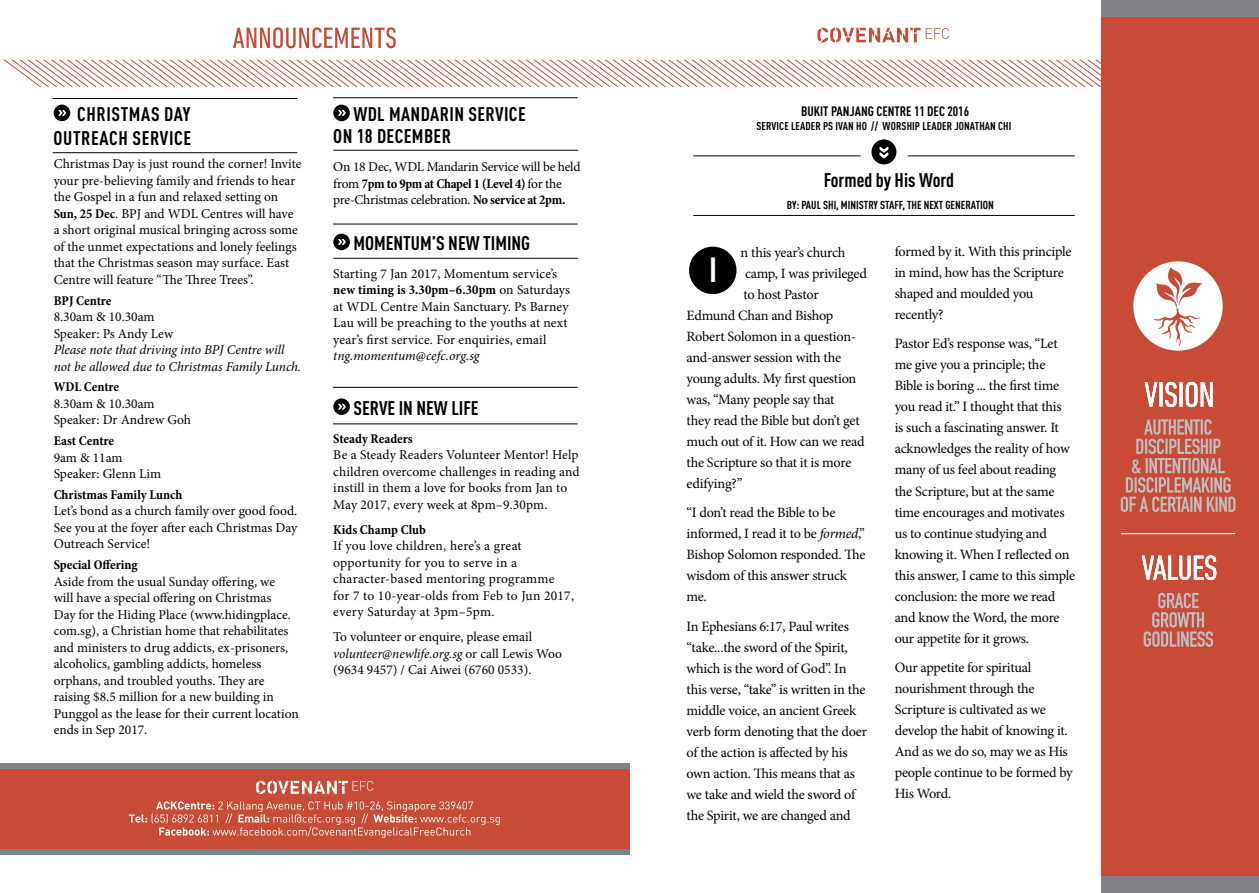
<style>
.page{position:relative;width:1259px;height:893px;background:#fff}
.page>*{position:absolute;margin:0;border:0;box-sizing:border-box;transform-origin:0 0}
.t1{font:700 34.5px "DIN Cond";color:#fff}
.t2{font:700 19.5px/22.2px "DIN Cond";letter-spacing:.02em;color:#000}
.t3{font:700 19.5px "DIN Cond";color:#000}
.t4{font:14.25px/21px "Minion Pro";letter-spacing:-.02em;color:#000}
.t5{font:13.5px/16.5px "Minion Pro";color:#000}
.t6{font:13.5px/16.5px "Minion Pro";letter-spacing:-.02em;color:#000}
.t7{font:italic 13.5px/16.5px "Minion Pro";letter-spacing:-.005em;color:#000}
.t8{font:700 condensed 13.5px "Minion Pro";color:#000}
.t9{font:700 13.5px "DIN Cond";color:#000}
.t10{font:700 11.4px "DIN Cond";color:#000}
.t11{font:700 11.25px "DIN Cond";letter-spacing:.01em;color:#000}
.s1{font-weight:700;font-stretch:condensed}
.s2{font-style:italic}
</style>
<div class="page">
<div style="left:333px;top:105px;width:17px;height:16px;background:#000;border-radius:50%"></div>
<svg style="left:338px;top:110px;width:8px;height:6px"></svg>
<div style="left:333px;top:234px;width:17px;height:16px;background:#000;border-radius:50%"></div>
<svg style="left:338px;top:239px;width:8px;height:6px"></svg>
<svg style="left:333px;top:398px;width:17px;height:17px"></svg>
<svg style="left:338px;top:404px;width:8px;height:6px"></svg>
<div style="left:1101px;top:0;width:158px;height:893px;background:#c74b37"></div>
<div style="left:871px;top:139px;width:25px;height:25px;background:#000;border-radius:50%"></div>
<svg style="left:879px;top:146px;width:9px;height:12px"></svg>
<hr style="left:693px;top:156px;width:167px;height:1px;background:#000">
<hr style="left:908px;top:156px;width:166px;height:1px;background:#000">
<hr style="left:693px;top:215px;width:381px;height:1px;background:#000">
<hr style="left:333px;top:97px;width:244px;height:1px;background:#000">
<hr style="left:53px;top:98px;width:244px;height:1px;background:#000">
<hr style="left:53px;top:152px;width:244px;height:1px;background:#000">
<hr style="left:334px;top:150px;width:244px;height:1px;background:#000">
<hr style="left:1121px;top:533px;width:113px;height:1px;background:#fff">
<div style="left:689px;top:247px;width:47px;height:47px;background:#000;border-radius:50%"></div>
<hr style="left:333px;top:224px;width:244px;height:1px;background:#000">
<hr style="left:334px;top:258px;width:244px;height:1px;background:#000">
<svg style="left:4px;top:59px;width:1097px;height:29px"></svg>
<svg style="left:817px;top:28px;width:132px;height:14px"></svg>
<div style="left:0;top:767px;width:629px;height:86px;background:#c74b37"></div>
<svg style="left:129px;top:801px;width:371px;height:37px"></svg>
<svg style="left:256px;top:781px;width:117px;height:13px"></svg>
<div style="left:0;top:763px;width:629px;height:5px;background:#808285"></div>
<div style="left:0;top:850px;width:629px;height:5px;background:#808285"></div>
<div style="left:1101px;top:0;width:158px;height:16px;background:#808285"></div>
<div style="left:1101px;top:877px;width:158px;height:16px;background:#808285"></div>
<svg style="left:233px;top:27px;width:163px;height:21px"></svg>
<svg style="left:1120px;top:419px;width:115px;height:93px"></svg>
<svg style="left:1143px;top:593px;width:70px;height:54px"></svg>
<svg style="left:1144px;top:382px;width:68px;height:25px"></svg>
<svg style="left:1142px;top:555px;width:74px;height:25px"></svg>
<div style="left:1133px;top:261px;width:89px;height:90px;background:#fff;border-radius:50%"></div>
<svg style="left:1151px;top:267px;width:51px;height:80px"></svg>
<hr style="left:333px;top:423px;width:244px;height:1px;background:#000">
<hr style="left:333px;top:387px;width:244px;height:1px;background:#000">
<div style="left:54px;top:105px;width:16px;height:16px;background:#000;border-radius:50%"></div>
<svg style="left:58px;top:110px;width:8px;height:6px"></svg>
<h2 class="t2" style="left:54px;top:102px;width:139px;line-height:23.7px;text-align:right">CHRISTMAS DAY<br>OUTREACH SERVICE</h2>
<p class="t5" style="left:54px;top:156px;width:249px">Christmas Day is just round the corner! Invite your pre-believing family and friends to hear the Gospel in a fun and relaxed setting on <span class="s1">Sun, 25 Dec</span>. BPJ and WDL Centres will have a short original musical bringing across some of the unmet expectations and lonely feelings that the Christmas season may surface. East Centre will feature “The Three Trees”.</p>
<p class="t8" style="left:54px;top:291px;width:59px">BPJ Centre</p>
<p class="t5" style="left:54px;top:309px;width:121px">8.30am &amp; 10.30am<br>Speaker: Ps Andy Lew</p>
<p class="t7" style="left:54px;top:342px;width:249px">Please note that driving into BPJ Centre will not be allowed due to Christmas Family Lunch.</p>
<p class="t8" style="left:54px;top:378px;width:67px">WDL Centre</p>
<p class="t5" style="left:54px;top:395px;width:139px">8.30am &amp; 10.30am<br>Speaker: Dr Andrew Goh</p>
<p class="t8" style="left:54px;top:432px;width:62px">East Centre</p>
<p class="t5" style="left:54px;top:449px;width:109px">9am &amp; 11am<br>Speaker: Glenn Lim</p>
<p class="t8" style="left:54px;top:485px;width:130px">Christmas Family Lunch</p>
<p class="t5" style="left:54px;top:503px;width:245px;text-align:justify">Let’s bond as a church family over good food.<br>See you at the foyer after each Christmas Day Outreach Service!</p>
<p class="t8" style="left:54px;top:556px;width:86px">Special Offering</p>
<p class="t5" style="left:54px;top:573px;width:247px">Aside from the usual Sunday offering, we<br>will have a special offering on Christmas<br>Day for the Hiding Place (www.hidingplace. com.sg), a Christian home that rehabilitates and ministers to drug addicts, ex-prisoners, alcoholics, gambling addicts, homeless orphans, and troubled youths. They are raising $8.5 million for a new building in Punggol as the lease for their current location ends in Sep 2017.</p>
<h2 class="t2" style="left:333px;top:103px;width:194px;text-indent:20px">WDL MANDARIN SERVICE<br>ON 18 DECEMBER</h2>
<p class="t6" style="left:333px;top:159px;width:249px">On 18 Dec, WDL Mandarin Service will be held from <span class="s1">7pm to 9pm at Chapel 1 (Level 4)</span> for the pre-Christmas celebration. <span class="s1">No service at 2pm.</span></p>
<h2 class="t3" style="left:353px;top:231px;width:178px">MOMENTUM’S NEW TIMING</h2>
<p class="t5" style="left:333px;top:265px;width:238px">Starting 7 Jan 2017, Momentum service’s <span class="s1">new timing is 3.30pm–6.30pm</span> on Saturdays at WDL Centre Main Sanctuary. Ps Barney Lau will be preaching to the youths at next year’s first service. For enquiries, email</p>
<p class="t7" style="left:333px;top:348px;width:148px">tng.momentum@cefc.org.sg</p>
<h2 class="t3" style="left:353px;top:396px;width:127px">SERVE IN NEW LIFE</h2>
<p class="t8" style="left:333px;top:429px;width:81px">Steady Readers</p>
<p class="t5" style="left:333px;top:447px;width:248px">Be a Steady Readers Volunteer Mentor! Help children overcome challenges in reading and instill in them a love for books from Jan to May 2017, every week at 8pm–9.30pm.</p>
<p class="t8" style="left:333px;top:520px;width:94px">Kids Champ Club</p>
<p class="t5" style="left:333px;top:538px;width:242px">If you love children, here’s a great opportunity for you to serve in a character-based mentoring programme for 7 to 10-year-olds from Feb to Jun 2017, every Saturday at 3pm–5pm.</p>
<p class="t5" style="left:333px;top:629px;width:230px">To volunteer or enquire, please email <span class="s2">volunteer@newlife.org.sg</span> or call Lewis Woo (9634 9457) / Cai Aiwei (6760 0533).</p>
<p class="t9" style="left:801px;top:103px;width:169px">BUKIT PANJANG CENTRE 11 DEC 2016</p>
<p class="t11" style="left:756px;top:120px;width:256px">SERVICE LEADER PS IVAN HO // WORSHIP LEADER JONATHAN CHI</p>
<h2 class="t3" style="left:823px;top:169px;width:132px">Formed by His Word</h2>
<p class="t10" style="left:787px;top:198px;width:208px">BY: PAUL SHI, MINISTRY STAFF, THE NEXT GENERATION</p>
<p class="t4" style="left:740px;top:242px;width:106px">n this year’s church</p>
<p class="t4" style="left:745px;top:263px;width:123px">camp, I was privileged</p>
<p class="t4" style="left:743px;top:284px;width:77px">to host Pastor</p>
<p class="t4" style="left:686px;top:305px;width:148px">Edmund Chan and Bishop</p>
<p class="t4" style="left:686px;top:326px;width:171px">Robert Solomon in a question-</p>
<p class="t4" style="left:686px;top:347px;width:156px">and-answer session with the</p>
<p class="t4" style="left:686px;top:368px;width:171px">young adults. My first question</p>
<p class="t4" style="left:686px;top:389px;width:149px">was, “Many people say that</p>
<p class="t4" style="left:686px;top:410px;width:175px">they read the Bible but don’t get</p>
<p class="t4" style="left:686px;top:431px;width:180px">much out of it. How can we read</p>
<p class="t4" style="left:686px;top:452px;width:166px">the Scripture so that it is more</p>
<p class="t4" style="left:686px;top:473px;width:58px">edifying?”</p>
<p class="t4" style="left:686px;top:502px;width:180px">“I don’t read the Bible to be informed, I read it to be <span class="s2">formed</span>,”<br>Bishop Solomon responded. The wisdom of this answer struck me.</p>
<p class="t4" style="left:686px;top:616px;width:182px">In Ephesians 6:17, Paul writes “take...the sword of the Spirit, which is the word of God”. In this verse, “take” is written in the middle voice, an ancient Greek verb form denoting that the doer of the action is affected by his own action. This means that as we take and wield the sword of the Spirit, we are changed and</p>
<h1 class="t1" style="left:709px;top:249px;width:10px">I</h1>
<p class="t4" style="left:894px;top:241px;width:178px">formed by it. With this principle in mind, how has the Scripture shaped and moulded you recently?</p>
<p class="t4" style="left:894px;top:333px;width:182px">Pastor Ed’s response was, “Let me give you a principle; the<br>Bible is boring ... the first time you read it.” I thought that this<br>is such a fascinating answer. It acknowledges the reality of how many of us feel about reading the Scripture, but at the same time encourages and motivates us to continue studying and knowing it. When I reflected on this answer, I came to this simple conclusion: the more we read and know the Word, the more our appetite for it grows.</p>
<p class="t4" style="left:894px;top:657px;width:179px">Our appetite for spiritual nourishment through the<br>Scripture is cultivated as we develop the habit of knowing it.<br>And as we do so, may we as His people continue to be formed by<br>His Word.</p>
</div>
